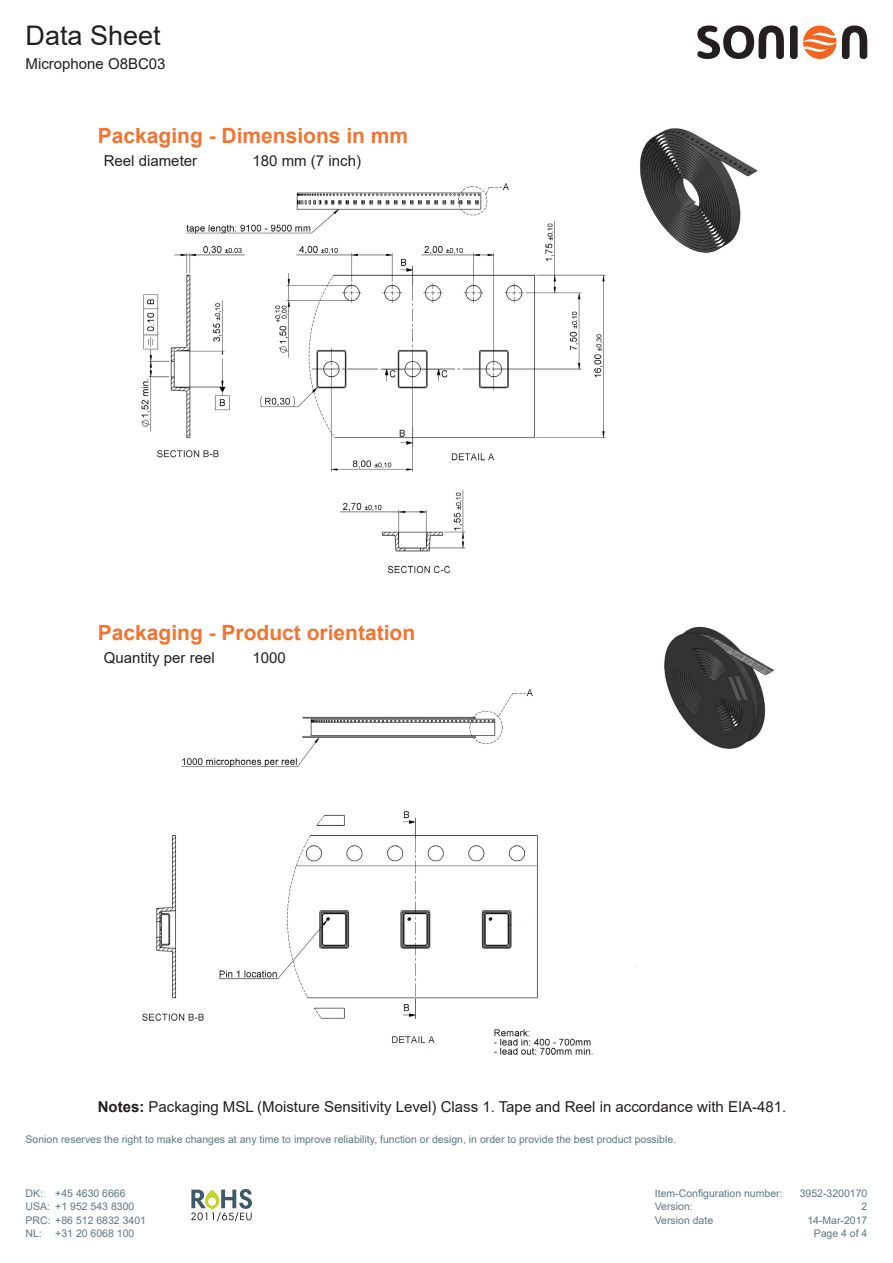
<style>
.page{position:relative;width:893px;height:1263px;background:#fff}
.page>*{position:absolute;margin:0;border:0;box-sizing:border-box;transform-origin:0 0}
.t1{font:27px "Arial";color:#231f20}
.Orange_heading{font:700 21px "Arial";color:#f37431}
.Content{font:15px "Arial";color:#231f20}
.Table_Black{font:15px "Arial";color:#231f20}
.t2{font:10.5px/13.5px "Arial";color:#5f7685}
.s1{font-weight:700}
</style>
<div class="page">
<div style="left:790px;top:26px;width:8px;height:33px;background:#231f20;border-radius:3px"></div>
<svg style="left:697px;top:26px;width:87px;height:33px"></svg>
<svg style="left:842px;top:26px;width:25px;height:33px"></svg>
<svg style="left:803px;top:26px;width:33px;height:33px"></svg>
<svg style="left:191px;top:1189px;width:61px;height:32px"></svg>
<img style="left:141px;top:183px;width:465px;height:391px">
<img style="left:142px;top:689px;width:494px;height:366px">
<img style="left:640px;top:128px;width:118px;height:125px">
<img style="left:617px;top:626px;width:157px;height:127px">
<h1 class="t1" style="left:26px;top:17px;width:137px">Data Sheet</h1>
<h3 class="Content" style="left:26px;top:54px;width:142px">Microphone O8BC03</h3>
<p class="Orange_heading" style="left:98px;top:121px;width:312px">Packaging - Dimensions in mm</p>
<p class="Table_Black" style="left:104px;top:150px;width:95px">Reel diameter</p>
<p class="Table_Black" style="left:253px;top:150px;width:110px">180 mm (7 inch)</p>
<p class="Orange_heading" style="left:98px;top:618px;width:319px">Packaging - Product orientation</p>
<p class="Table_Black" style="left:104px;top:648px;width:112px">Quantity per reel</p>
<p class="Table_Black" style="left:253px;top:648px;width:35px">1000</p>
<p class="Content" style="left:98px;top:1097px;width:690px"><span class="s1">Notes:</span> Packaging MSL (Moisture Sensitivity Level) Class 1. Tape and Reel in accordance with EIA-481.</p>
<p class="t2" style="left:26px;top:1132px;width:652px">Sonion reserves the right to make changes at any time to improve reliability, function or design, in order to provide the best product possible.</p>
<p class="t2" style="left:26px;top:1186px;width:122px">DK: +45 4630 6666<br>USA: +1 952 543 8300<br>PRC: +86 512 6832 3401<br>NL:</p>
<p class="t2" style="left:55px;top:1226px;width:81px">+31 20 6068 100</p>
<p class="t2" style="left:655px;top:1186px;width:129px">Item-Configuration number:</p>
<p class="t2" style="left:800px;top:1186px;width:69px">3952-3200170</p>
<p class="t2" style="left:655px;top:1199px;width:39px">Version:</p>
<p class="t2" style="left:862px;top:1199px;width:7px">2</p>
<p class="t2" style="left:655px;top:1213px;width:60px">Version date</p>
<p class="t2" style="left:807px;top:1213px;width:62px;text-align:right">14-Mar-2017<br>Page 4 of 4</p>
</div>
